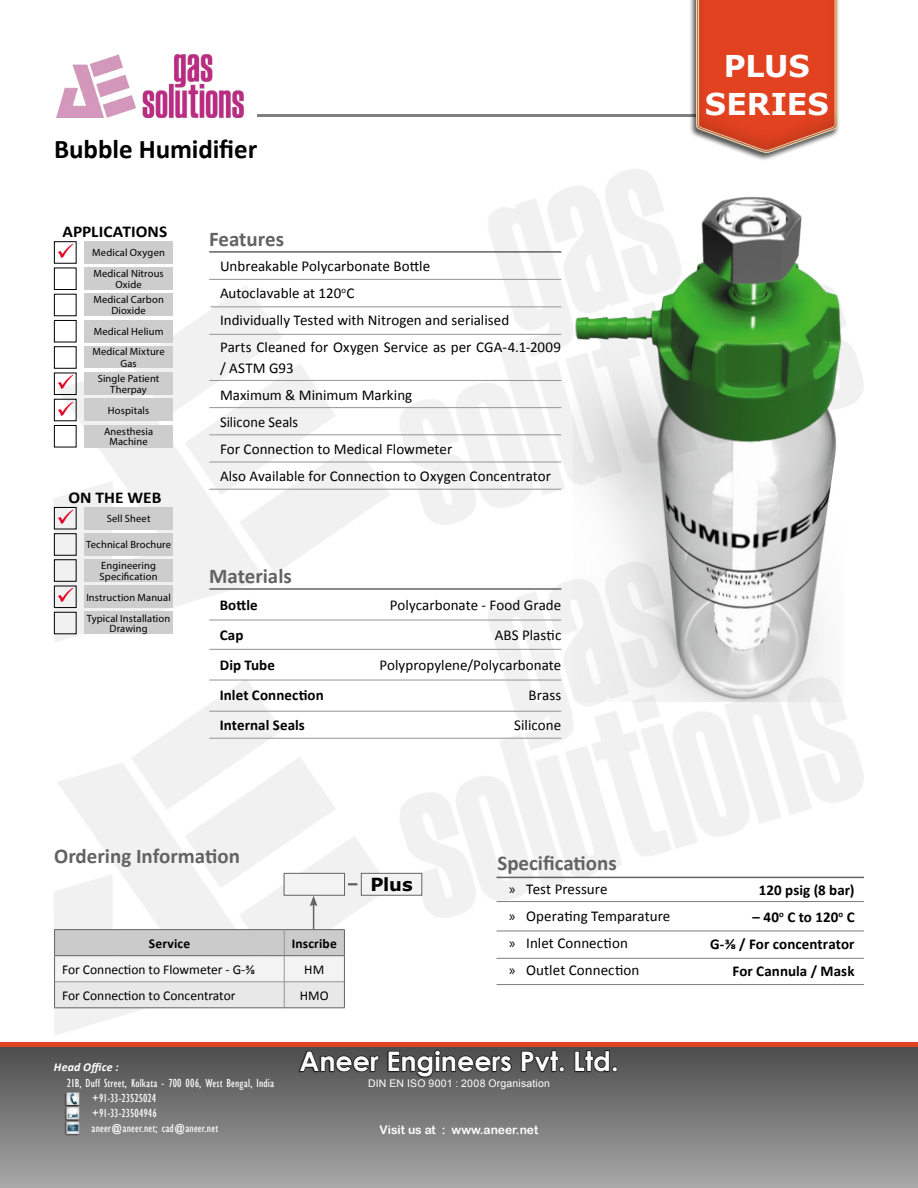
<style>
.page{position:relative;width:918px;height:1188px;background:#fff}
.page>*{position:absolute;margin:0;border:0;box-sizing:border-box;transform-origin:0 0}
.t1{font:700 30px/37.5px "Verdana";letter-spacing:-.005em;color:#fff;text-align:center}
.t2{font:700 27px "Century Gothic";color:#fff}
.t3{font:700 27px "Calibri";letter-spacing:-.005em;color:#000}
.t4{font:700 21px "Calibri";color:#636363}
.t5{font:700 18px "Verdana";color:#000}
.t6{font:700 16.5px "Calibri";letter-spacing:.005em;color:#000;scale:1.05 1}
.t7{font:15px/27px "Calibri";letter-spacing:.005em;color:#000}
.t8{font:700 15px/30px "Calibri";letter-spacing:.005em;color:#000;text-align:right}
.t9{font:13.5px "Calibri";color:#000}
.t10{font:700 13.5px "Calibri";letter-spacing:.01em;color:#000}
.t11{font:condensed 12px/15px "Gill Sans";letter-spacing:.015em;color:#fff}
.t12{font:12px "Arial Rounded MT Bold";color:#fff}
.t13{font:italic 700 12px "Calibri";letter-spacing:.015em;color:#fff}
.t14{font:10.5px/10.5px "Myriad Pro";letter-spacing:.015em;color:#000;text-align:center}
.t15{font:10.5px "Arial";letter-spacing:.02em;color:#fff}
.s1{font-family:"Myriad Pro"}
</style>
<div class="page">
<img style="left:0;top:505px;width:882px;height:538px">
<div style="left:0;top:1046px;width:918px;height:142px;background:linear-gradient(to bottom,#4c4c4c,#a8a8a8)"></div>
<hr style="left:0;top:1043px;width:918px;height:4px;background:#e34220">
<div style="left:65px;top:1120px;width:16px;height:17px;background:#000;opacity:.75"></div>
<div style="left:65px;top:1106px;width:16px;height:16px;background:#000;opacity:.75"></div>
<div style="left:64px;top:1091px;width:17px;height:17px;background:#000;opacity:.75"></div>
<svg style="left:67px;top:1092px;width:13px;height:42px"></svg>
<div style="left:298px;top:1050px;width:320px;height:28px;background:#000;opacity:.8"></div>
<svg style="left:300px;top:1051px;width:79px;height:21px"></svg>
<svg style="left:388px;top:1050px;width:124px;height:27px"></svg>
<svg style="left:522px;top:1051px;width:42px;height:21px"></svg>
<svg style="left:575px;top:1051px;width:42px;height:21px"></svg>
<hr style="left:257px;top:115px;width:439px;height:2px;background:#000">
<div style="left:678px;top:0;width:176px;height:171px;background:#000;opacity:.15"></div>
<img style="left:55px;top:54px;width:190px;height:64px">
<div style="left:54px;top:612px;width:23px;height:22px;border:1px solid #000"></div>
<div style="left:54px;top:586px;width:23px;height:22px;border:1px solid #000"></div>
<div style="left:54px;top:559px;width:23px;height:23px;border:1px solid #000"></div>
<div style="left:54px;top:533px;width:23px;height:23px;border:1px solid #000"></div>
<div style="left:54px;top:507px;width:23px;height:22px;border:1px solid #000"></div>
<div style="left:54px;top:425px;width:23px;height:22px;border:1px solid #000"></div>
<div style="left:54px;top:373px;width:23px;height:22px;border:1px solid #000"></div>
<div style="left:54px;top:346px;width:23px;height:23px;border:1px solid #000"></div>
<div style="left:54px;top:320px;width:23px;height:22px;border:1px solid #000"></div>
<div style="left:54px;top:268px;width:23px;height:22px;border:1px solid #000"></div>
<div style="left:54px;top:241px;width:23px;height:23px;border:1px solid #000"></div>
<div style="left:85px;top:612px;width:88px;height:22px;background:#cdcdcd"></div>
<div style="left:85px;top:585px;width:88px;height:23px;background:#cdcdcd"></div>
<div style="left:85px;top:559px;width:88px;height:22px;background:#cdcdcd"></div>
<div style="left:85px;top:533px;width:88px;height:22px;background:#cdcdcd"></div>
<div style="left:85px;top:507px;width:88px;height:22px;background:#cdcdcd"></div>
<div style="left:85px;top:425px;width:88px;height:22px;background:#cdcdcd"></div>
<div style="left:85px;top:399px;width:88px;height:22px;background:#cdcdcd"></div>
<div style="left:85px;top:372px;width:88px;height:23px;background:#cdcdcd"></div>
<div style="left:85px;top:346px;width:88px;height:22px;background:#cdcdcd"></div>
<div style="left:85px;top:320px;width:88px;height:22px;background:#cdcdcd"></div>
<div style="left:85px;top:294px;width:88px;height:22px;background:#cdcdcd"></div>
<div style="left:85px;top:267px;width:88px;height:23px;background:#cdcdcd"></div>
<div style="left:85px;top:241px;width:88px;height:22px;background:#cdcdcd"></div>
<hr style="left:496px;top:877px;width:368px;height:1px;background:#636363">
<hr style="left:496px;top:901px;width:368px;height:1px;background:#7d7d7d">
<hr style="left:497px;top:931px;width:367px;height:1px;background:#7d7d7d">
<hr style="left:496px;top:958px;width:368px;height:1px;background:#7d7d7d">
<hr style="left:496px;top:984px;width:368px;height:1px;background:#7d7d7d">
<svg style="left:54px;top:896px;width:291px;height:112px"></svg>
<div style="left:284px;top:873px;width:61px;height:23px;background:#f3f3f3;border:1px solid #636363"></div>
<svg style="left:348px;top:883px;width:9px;height:2px"></svg>
<div style="left:361px;top:873px;width:61px;height:22px;background:#f3f3f3"></div>
<div style="left:361px;top:873px;width:61px;height:23px;border:1px solid #636363"></div>
<hr style="left:209px;top:738px;width:352px;height:1px;background:#959595">
<hr style="left:209px;top:711px;width:352px;height:1px;background:#959595">
<hr style="left:209px;top:680px;width:352px;height:1px;background:#959595">
<hr style="left:209px;top:649px;width:352px;height:1px;background:#959595">
<hr style="left:209px;top:620px;width:352px;height:1px;background:#959595">
<hr style="left:209px;top:588px;width:352px;height:2px;background:#636363">
<hr style="left:209px;top:489px;width:352px;height:1px;background:#959595">
<hr style="left:209px;top:462px;width:352px;height:1px;background:#959595">
<hr style="left:209px;top:435px;width:352px;height:1px;background:#959595">
<hr style="left:209px;top:407px;width:352px;height:1px;background:#959595">
<hr style="left:209px;top:380px;width:352px;height:1px;background:#959595">
<hr style="left:209px;top:334px;width:352px;height:1px;background:#959595">
<hr style="left:210px;top:307px;width:351px;height:1px;background:#959595">
<hr style="left:209px;top:279px;width:352px;height:1px;background:#959595">
<hr style="left:209px;top:251px;width:352px;height:2px;background:#636363">
<img style="left:573px;top:197px;width:271px;height:505px">
<svg style="left:58px;top:588px;width:15px;height:15px"></svg>
<svg style="left:58px;top:509px;width:15px;height:15px"></svg>
<svg style="left:65px;top:401px;width:8px;height:11px"></svg>
<svg style="left:58px;top:384px;width:15px;height:6px"></svg>
<h2 class="t3" style="left:54px;top:132px;width:205px">Bubble Humidifier</h2>
<p class="t6" style="left:62px;top:221px;width:101px">APPLICATIONS</p>
<p class="t14" style="left:92px;top:247px;width:74px">Medical Oxygen</p>
<p class="t14" style="left:93px;top:268px;width:72px">Medical Nitrous<br>Oxide</p>
<p class="t14" style="left:93px;top:295px;width:72px">Medical Carbon<br>Dioxide</p>
<p class="t14" style="left:94px;top:326px;width:71px">Medical Helium</p>
<p class="t14" style="left:92px;top:345px;width:74px;line-height:12px">Medical Mixture<br>Gas</p>
<p class="t14" style="left:98px;top:373px;width:63px">Single Patient<br>Therpay</p>
<p class="t14" style="left:108px;top:405px;width:43px">Hospitals</p>
<p class="t14" style="left:104px;top:426px;width:51px">Anesthesia<br>Machine</p>
<p class="t6" style="left:68px;top:487px;width:90px">ON THE WEB</p>
<p class="t14" style="left:107px;top:513px;width:45px">Sell Sheet</p>
<p class="t14" style="left:86px;top:539px;width:87px">Technical Brochure</p>
<p class="t14" style="left:100px;top:560px;width:59px;text-align:left">Engineering<br>Specification</p>
<p class="t14" style="left:86px;top:592px;width:86px">Instruction Manual</p>
<p class="t14" style="left:87px;top:613px;width:85px">Typical Installation<br>Drawing</p>
<h3 class="t4" style="left:209px;top:225px;width:76px">Features</h3>
<p class="t7" style="left:220px;top:252px;width:342px">Unbreakable Polycarbonate Bottle<br>Autoclavable at 120<sup>o</sup>C<br>Individually Tested with Nitrogen and serialised<br>Parts Cleaned for Oxygen Service as per CGA-4.1-2009</p>
<p class="t7" style="left:220px;top:354px;width:333px">/ ASTM G93<br>Maximum &amp; Minimum Marking<br>Silicone Seals<br>For Connection to Medical Flowmeter<br>Also Available for Connection to Oxygen Concentrator</p>
<h3 class="t4" style="left:209px;top:562px;width:84px">Materials</h3>
<p class="t8" style="left:220px;top:590px;width:106px;text-align:left">Bottle<br>Cap<br>Dip Tube<br>Inlet Connection<br>Internal Seals</p>
<p class="t7" style="left:380px;top:590px;width:183px;line-height:30px;text-align:right">Polycarbonate - Food Grade<br>ABS Plastic<br>Polypropylene/Polycarbonate<br>Brass<br>Silicone</p>
<h1 class="t1" style="left:705px;top:47px;width:125px">PLUS<br>SERIES</h1>
<h3 class="t4" style="left:54px;top:843px;width:187px">Ordering Information</h3>
<p class="t10" style="left:149px;top:935px;width:43px">Service</p>
<p class="t10" style="left:292px;top:935px;width:47px">Inscribe</p>
<p class="t9" style="left:62px;top:961px;width:194px">For Connection to Flowmeter - G-⅜</p>
<p class="t9" style="left:304px;top:961px;width:22px">HM</p>
<p class="t9" style="left:62px;top:987px;width:175px">For Connection to Concentrator</p>
<p class="t9" style="left:300px;top:987px;width:31px">HMO</p>
<p class="t5" style="left:370px;top:872px;width:44px">Plus</p>
<h3 class="t4" style="left:497px;top:850px;width:121px">Specifications</h3>
<p class="t7" style="left:509px;top:876px;width:163px"><span class="s1">»</span> Test Pressure<br><span class="s1">»</span> Operating Temparature <span class="s1">»</span> Inlet Connection<br><span class="s1">»</span> Outlet Connection</p>
<p class="t8" style="left:759px;top:875px;width:97px">120 psig (8 bar)</p>
<p class="t8" style="left:710px;top:904px;width:146px;line-height:27px">– 40<sup>o</sup> C to 120<sup>o</sup> C<br>G-⅜ / For concentrator<br>For Cannula / Mask</p>
<h2 class="t2" style="left:299px;top:1041px;width:321px">Aneer Engineers Pvt. Ltd.</h2>
<p class="t13" style="left:54px;top:1059px;width:66px">Head Office :</p>
<p class="t11" style="left:91px;top:1076px;width:184px;text-indent:-25px">21B, Duff Street, Kolkata - 700 006, West Bengal, India +91-33-23525024<br>+91-33-23504946<br>aneer@aneer.net; cad@aneer.net</p>
<p class="t15" style="left:368px;top:1077px;width:183px">DIN EN ISO 9001 : 2008 Organisation</p>
<p class="t12" style="left:380px;top:1123px;width:160px">Visit us at : www.aneer.net</p>
</div>
